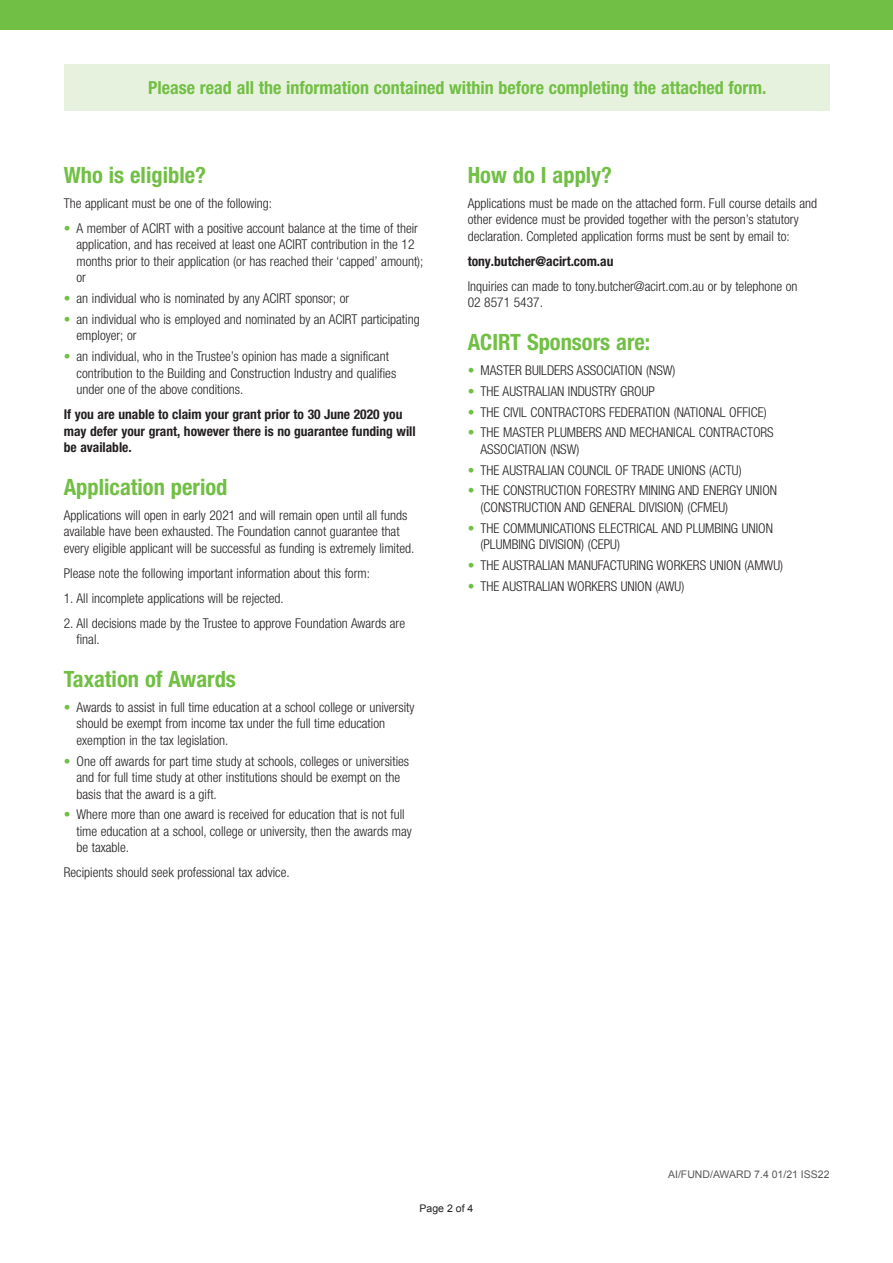
<style>
.page{position:relative;width:893px;height:1263px;background:#fff}
.page>*{position:absolute;margin:0;border:0;box-sizing:border-box;transform-origin:0 0}
.t1{font:700 condensed 22.5px "Helvetica Neue LT Std";color:#71bf44}
.t2{font:700 condensed 18px "Helvetica Neue LT Std";color:#71bf44}
.t3{font:300 condensed 13.5px/16.5px "Helvetica Neue LT Std";color:#231f20}
.t4{font:700 condensed 13.5px/16.5px "Helvetica Neue LT Std";color:#231f20}
.t5{font:10.5px "Arial";color:#57585a}
.t6{font:10.5px "Arial";color:#231f20}
.s1{color:#71bf44}
</style>
<div class="page">
<div style="left:0;top:0;width:893px;height:30px;background:#71bf44"></div>
<div style="left:64px;top:64px;width:765px;height:47px;background:#e7f2de"></div>
<h2 class="t2" style="left:148px;top:76px;width:620px">Please read all the information contained within before completing the attached form.</h2>
<h1 class="t1" style="left:64px;top:161px;width:144px">Who is eligible?</h1>
<p class="t3" style="left:64px;top:195px;width:210px">The applicant must be one of the following:</p>
<p class="t3" style="left:77px;top:220px;width:348px;text-indent:-13px"><span class="s1">•</span> A member of ACIRT with a positive account balance at the time of their application, and has received at least one ACIRT contribution in the 12 months prior to their application (or has reached their ‘capped’ amount); or</p>
<p class="t3" style="left:64px;top:290px;width:287px"><span class="s1">•</span> an individual who is nominated by any ACIRT sponsor; or</p>
<p class="t3" style="left:77px;top:311px;width:345px;text-indent:-13px"><span class="s1">•</span> an individual who is employed and nominated by an ACIRT participating employer; or</p>
<p class="t3" style="left:77px;top:348px;width:321px;text-indent:-13px"><span class="s1">•</span> an individual, who in the Trustee’s opinion has made a significant contribution to the Building and Construction Industry and qualifies under one of the above conditions.</p>
<p class="t4" style="left:64px;top:406px;width:353px">If you are unable to claim your grant prior to 30 June 2020 you may defer your grant, however there is no guarantee funding will be available.</p>
<h1 class="t1" style="left:64px;top:473px;width:165px">Application period</h1>
<p class="t3" style="left:64px;top:507px;width:352px">Applications will open in early 2021 and will remain open until all funds available have been exhausted. The Foundation cannot guarantee that every eligible applicant will be successful as funding is extremely limited.</p>
<p class="t3" style="left:64px;top:565px;width:308px">Please note the following important information about this form:</p>
<p class="t3" style="left:64px;top:590px;width:221px">1. All incomplete applications will be rejected.</p>
<p class="t3" style="left:77px;top:615px;width:330px;text-indent:-13px">2. All decisions made by the Trustee to approve Foundation Awards are final.</p>
<h1 class="t1" style="left:64px;top:665px;width:174px">Taxation of Awards</h1>
<p class="t3" style="left:77px;top:699px;width:339px;text-indent:-13px"><span class="s1">•</span> Awards to assist in full time education at a school college or university should be exempt from income tax under the full time education exemption in the tax legislation.</p>
<p class="t3" style="left:77px;top:752px;width:334px;text-indent:-13px"><span class="s1">•</span> One off awards for part time study at schools, colleges or universities and for full time study at other institutions should be exempt on the basis that the award is a gift.</p>
<p class="t3" style="left:77px;top:806px;width:337px;text-indent:-13px"><span class="s1">•</span> Where more than one award is received for education that is not full time education at a school, college or university, then the awards may be taxable.</p>
<p class="t3" style="left:64px;top:864px;width:227px">Recipients should seek professional tax advice.</p>
<h1 class="t1" style="left:468px;top:161px;width:146px">How do I apply?</h1>
<p class="t3" style="left:468px;top:195px;width:351px">Applications must be made on the attached form. Full course details and other evidence must be provided together with the person’s statutory declaration. Completed application forms must be sent by email to:</p>
<p class="t4" style="left:468px;top:253px;width:147px">tony.butcher@acirt.com.au</p>
<p class="t3" style="left:468px;top:278px;width:331px">Inquiries can made to tony.butcher@acirt.com.au or by telephone on<br>02 8571 5437.</p>
<h1 class="t1" style="left:468px;top:328px;width:184px">ACIRT Sponsors are:</h1>
<p class="t3" style="left:468px;top:362px;width:209px"><span class="s1">•</span> MASTER BUILDERS ASSOCIATION (NSW)</p>
<p class="t3" style="left:468px;top:383px;width:189px"><span class="s1">•</span> THE AUSTRALIAN INDUSTRY GROUP</p>
<p class="t3" style="left:468px;top:403px;width:300px"><span class="s1">•</span> THE CIVIL CONTRACTORS FEDERATION (NATIONAL OFFICE)</p>
<p class="t3" style="left:480px;top:424px;width:295px;text-indent:-13px"><span class="s1">•</span> THE MASTER PLUMBERS AND MECHANICAL CONTRACTORS<br>ASSOCIATION (NSW)</p>
<p class="t3" style="left:468px;top:461px;width:275px"><span class="s1">•</span> THE AUSTRALIAN COUNCIL OF TRADE UNIONS (ACTU)</p>
<p class="t3" style="left:480px;top:482px;width:298px;text-indent:-13px"><span class="s1">•</span> THE CONSTRUCTION FORESTRY MINING AND ENERGY UNION (CONSTRUCTION AND GENERAL DIVISION) (CFMEU)</p>
<p class="t3" style="left:480px;top:519px;width:294px;text-indent:-13px"><span class="s1">•</span> THE COMMUNICATIONS ELECTRICAL AND PLUMBING UNION (PLUMBING DIVISION) (CEPU)</p>
<p class="t3" style="left:468px;top:557px;width:317px"><span class="s1">•</span> THE AUSTRALIAN MANUFACTURING WORKERS UNION (AMWU)</p>
<p class="t3" style="left:468px;top:577px;width:218px"><span class="s1">•</span> THE AUSTRALIAN WORKERS UNION (AWU)</p>
<p class="t5" style="left:668px;top:1167px;width:163px">AI/FUND/AWARD 7.4 01/21 ISS22</p>
<p class="t6" style="left:420px;top:1201px;width:55px">Page 2 of 4</p>
</div>
